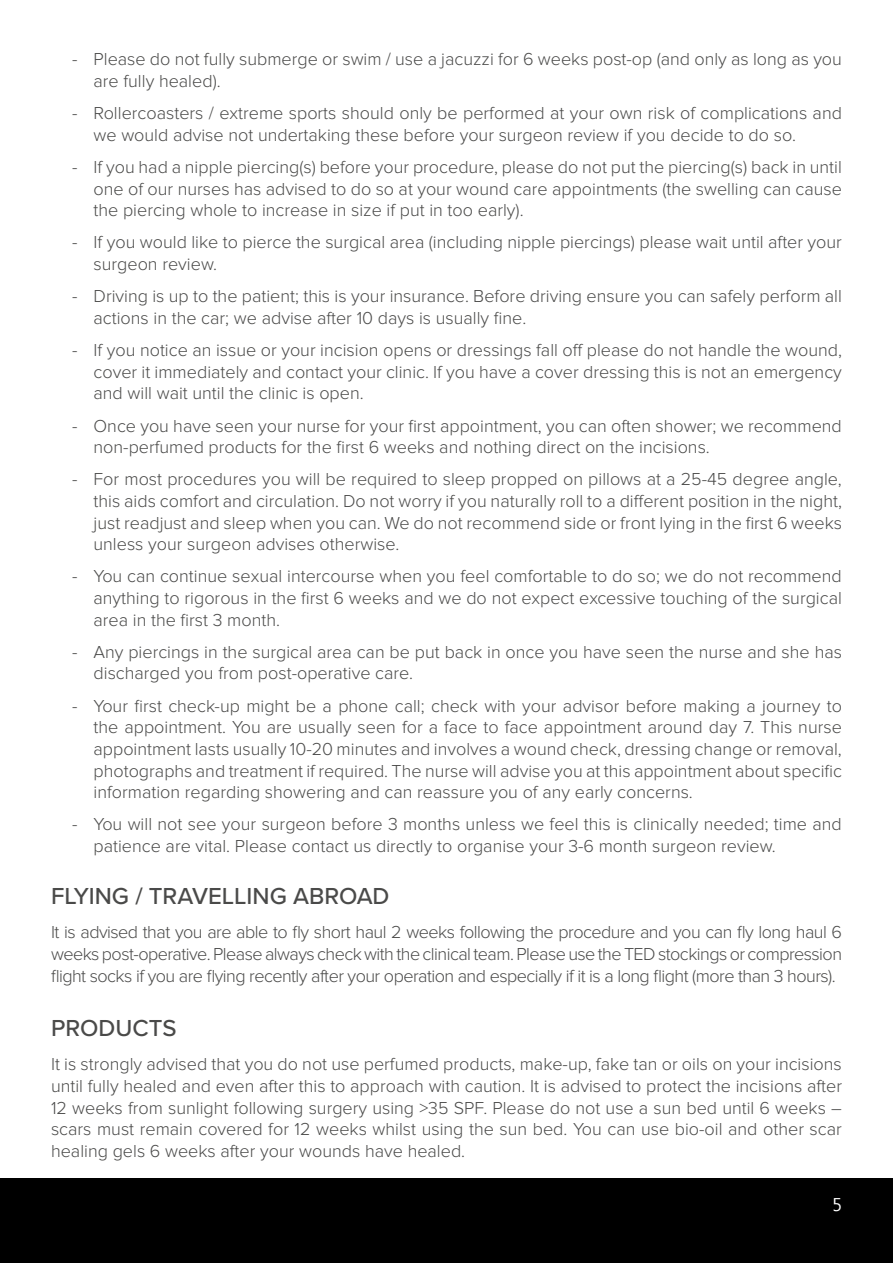
<style>
.page{position:relative;width:893px;height:1263px;background:#fff}
.page>*{position:absolute;margin:0;border:0;box-sizing:border-box;transform-origin:0 0}
.t1{font:500 24px "Proxima Nova";color:#4a4a49}
.t2{font:300 18px/21.6px "Proxima Nova";color:#4a4a49}
.t3{font:18px "Malgun Gothic";color:#fff}
</style>
<div class="page">
<div style="left:0;top:1178px;width:893px;height:85px;background:#000"></div>
<p class="t2" style="left:94px;top:49px;width:750px;text-indent:-21px">- Please do not fully submerge or swim / use a jacuzzi for 6 weeks post-op (and only as long as you are fully healed).</p>
<p class="t2" style="left:94px;top:102px;width:750px;text-indent:-21px">- Rollercoasters / extreme sports should only be performed at your own risk of complications and we would advise not undertaking these before your surgeon review if you decide to do so.</p>
<p class="t2" style="left:94px;top:156px;width:750px;text-align:justify;text-indent:-21px">- If you had a nipple piercing(s) before your procedure, please do not put the piercing(s) back in until one of our nurses has advised to do so at your wound care appointments (the swelling can cause the piercing whole to increase in size if put in too early).</p>
<p class="t2" style="left:94px;top:232px;width:750px;text-indent:-21px">- If you would like to pierce the surgical area (including nipple piercings) please wait until after your surgeon review.</p>
<p class="t2" style="left:94px;top:286px;width:750px;text-indent:-21px">- Driving is up to the patient; this is your insurance. Before driving ensure you can safely perform all actions in the car; we advise after 10 days is usually fine.</p>
<p class="t2" style="left:94px;top:339px;width:750px;text-align:justify;text-indent:-21px">- If you notice an issue or your incision opens or dressings fall off please do not handle the wound, cover it immediately and contact your clinic. If you have a cover dressing this is not an emergency and will wait until the clinic is open.</p>
<p class="t2" style="left:94px;top:415px;width:750px;text-indent:-21px">- Once you have seen your nurse for your first appointment, you can often shower; we recommend non-perfumed products for the first 6 weeks and nothing direct on the incisions.</p>
<p class="t2" style="left:94px;top:469px;width:750px;text-align:justify;text-indent:-21px">- For most procedures you will be required to sleep propped on pillows at a 25-45 degree angle, this aids comfort and circulation. Do not worry if you naturally roll to a different position in the night, just readjust and sleep when you can. We do not recommend side or front lying in the first 6 weeks unless your surgeon advises otherwise.</p>
<p class="t2" style="left:94px;top:566px;width:750px;text-align:justify;text-indent:-21px">- You can continue sexual intercourse when you feel comfortable to do so; we do not recommend anything to rigorous in the first 6 weeks and we do not expect excessive touching of the surgical area in the first 3 month.</p>
<p class="t2" style="left:94px;top:641px;width:750px;text-indent:-21px">- Any piercings in the surgical area can be put back in once you have seen the nurse and she has discharged you from post-operative care.</p>
<p class="t2" style="left:94px;top:695px;width:750px;text-align:justify;text-indent:-21px">- Your first check-up might be a phone call; check with your advisor before making a journey to the appointment. You are usually seen for a face to face appointment around day 7. This nurse appointment lasts usually 10-20 minutes and involves a wound check, dressing change or removal, photographs and treatment if required. The nurse will advise you at this appointment about specific information regarding showering and can reassure you of any early concerns.</p>
<p class="t2" style="left:94px;top:814px;width:750px;text-indent:-21px">- You will not see your surgeon before 3 months unless we feel this is clinically needed; time and patience are vital. Please contact us directly to organise your 3-6 month surgeon review.</p>
<h1 class="t1" style="left:51px;top:878px;width:340px">FLYING / TRAVELLING ABROAD</h1>
<p class="t2" style="left:51px;top:922px;width:793px;text-align:justify">It is advised that you are able to fly short haul 2 weeks following the procedure and you can fly long haul 6 weeks post-operative. Please always check with the clinical team. Please use the TED stockings or compression flight socks if you are flying recently after your operation and especially if it is a long flight (more than 3 hours).</p>
<h1 class="t1" style="left:51px;top:1010px;width:127px">PRODUCTS</h1>
<p class="t2" style="left:51px;top:1054px;width:792px;text-align:justify">It is strongly advised that you do not use perfumed products, make-up, fake tan or oils on your incisions until fully healed and even after this to approach with caution. It is advised to protect the incisions after 12 weeks from sunlight following surgery using &gt;35 SPF. Please do not use a sun bed until 6 weeks – scars must remain covered for 12 weeks whilst using the sun bed. You can use bio-oil and other scar healing gels 6 weeks after your wounds have healed.</p>
<p class="t3" style="left:832px;top:1194px;width:11px">5</p>
</div>
